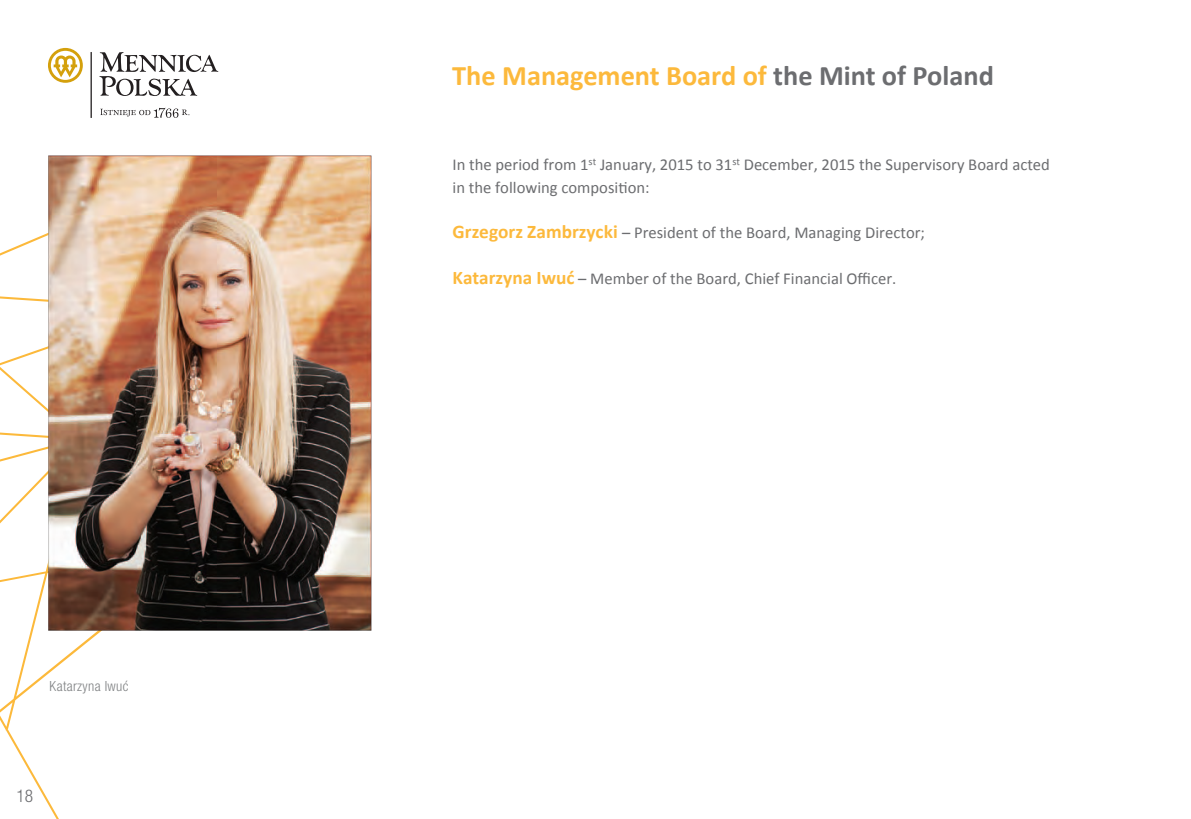
<style>
.page{position:relative;width:1191px;height:819px;background:#fff}
.page>*{position:absolute;margin:0;border:0;box-sizing:border-box;transform-origin:0 0}
.t1{font:700 28.35px "Calibri";color:#fcb93c}
.t2{font:300 condensed 17.5px "Helvetica Neue LT Pro";color:#6c6d70}
.t3{font:16.62px/22.8px "Calibri";color:#6c6d70}
.t4{font:300 condensed 14px "Helvetica Neue LT Pro";letter-spacing:.025em;color:#7f8183}
.s1{color:#fff}
.s2{color:#6c6d70}
.s3{font-weight:700;font-size:19.25px;color:#fcb93c}
</style>
<div class="page">
<img style="left:2px;top:47px;width:370px;height:771px">
<p class="t4" style="left:50px;top:678px;width:80px">Katarzyna Iwuć</p>
<p class="t2" style="left:11px;top:785px;width:24px"><span class="s1">6</span>18</p>
<p class="t1" style="left:452px;top:58px;width:543px">The Management Board of <span class="s2">the Mint of Poland</span></p>
<p class="t3" style="left:452px;top:153px;width:599px">In the period from 1<sup>st</sup> January, 2015 to 31<sup>st</sup> December, 2015 the Supervisory Board acted in the following composition:</p>
<p class="t3" style="left:452px;top:221px;width:474px"><span class="s3">Grzegorz Zambrzycki</span> – President of the Board, Managing Director;</p>
<p class="t3" style="left:452px;top:267px;width:445px"><span class="s3">Katarzyna Iwuć</span> – Member of the Board, Chief Financial Officer.</p>
</div>
